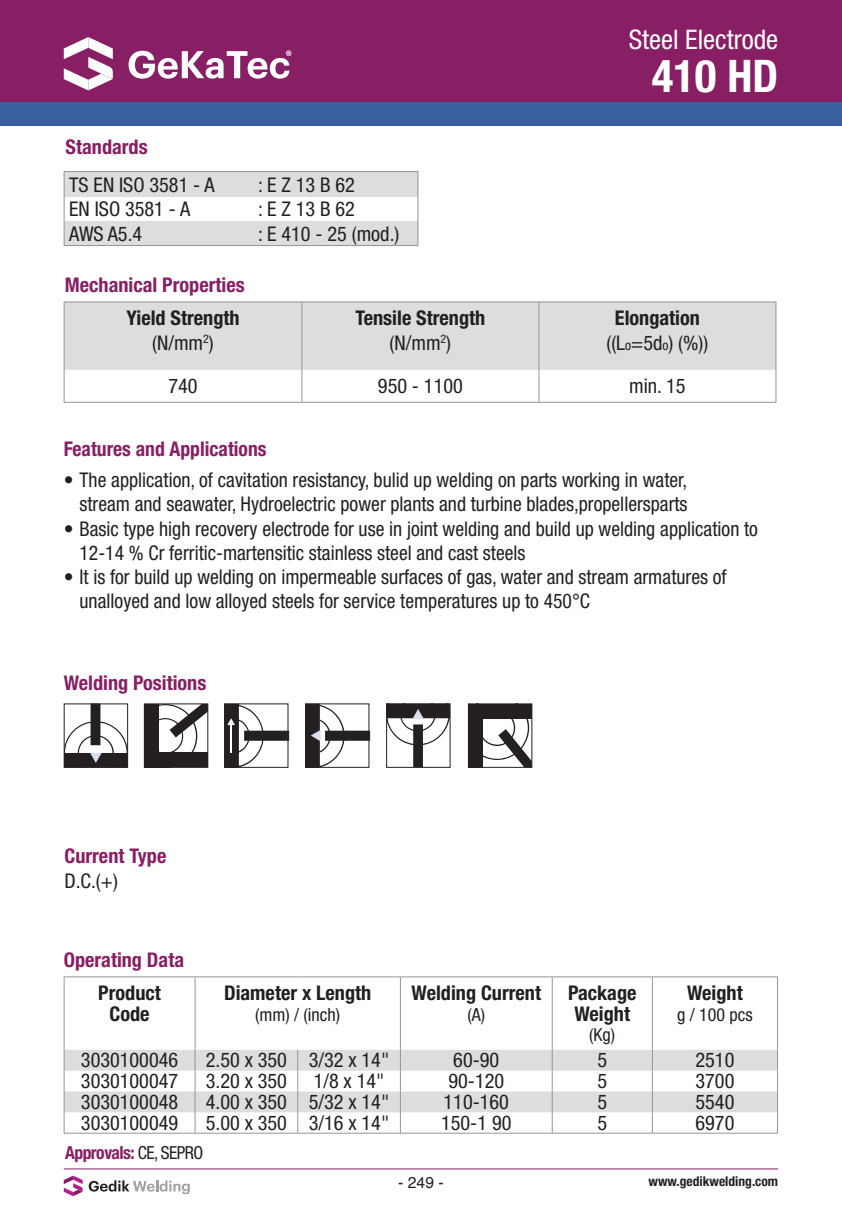
<style>
.page{position:relative;width:842px;height:1212px;background:#fff}
.page>*{position:absolute;margin:0;border:0;box-sizing:border-box;transform-origin:0 0}
.t1{font:700 condensed 45px "Helvetica Neue LT Std";color:#fff}
.t2{font:condensed 27px "Helvetica Neue LT Std";color:#fff}
.t3{font:condensed 20.25px/24.3px "Helvetica Neue LT Std";color:#231f20}
.t4{font:700 condensed 20.25px/24.3px "Helvetica Neue LT Std";color:#231f20;text-align:center}
.t5{font:700 condensed 20.25px "Helvetica Neue LT Std";color:#881f65}
.t6{font:condensed 18px "Helvetica Neue LT Std";color:#231f20}
.t7{font:700 condensed 18px "Helvetica Neue LT Std";letter-spacing:-.03em;color:#881f65}
.t8{font:15.75px "Helvetica";color:#231f20}
.t9{font:700 condensed 13.5px "Helvetica Neue LT Std";color:#231f20}
.s1{font-weight:400}
.s2{font-weight:700}
.s3{font-size:13.5px}
.s4{font-weight:400;color:#231f20}
</style>
<div class="page">
<hr style="left:64px;top:1168px;width:714px;height:1px;background:#881f65">
<svg style="left:89px;top:1180px;width:101px;height:14px"></svg>
<svg style="left:64px;top:1175px;width:19px;height:21px"></svg>
<div style="left:0;top:0;width:842px;height:102px;background:#881f65"></div>
<div style="left:0;top:102px;width:842px;height:23px;background:#3a5fa1"></div>
<div style="left:64px;top:172px;width:354px;height:25px;background:#dcdddf"></div>
<div style="left:64px;top:221px;width:354px;height:25px;background:#dcdddf"></div>
<div style="left:64px;top:171px;width:354px;height:75px;border:1px solid #939598"></div>
<svg style="left:64px;top:703px;width:64px;height:64px"></svg>
<div style="left:144px;top:703px;width:64px;height:65px;border:1px solid #241f21"></div>
<svg style="left:144px;top:704px;width:64px;height:63px"></svg>
<div style="left:224px;top:703px;width:64px;height:65px;border:1px solid #241f21"></div>
<svg style="left:225px;top:704px;width:64px;height:63px"></svg>
<hr style="left:230px;top:724px;width:2px;height:29px;background:#fff">
<div style="left:305px;top:703px;width:64px;height:65px;border:1px solid #241f21"></div>
<svg style="left:305px;top:704px;width:65px;height:63px"></svg>
<div style="left:386px;top:703px;width:64px;height:65px;border:1px solid #241f21"></div>
<svg style="left:386px;top:704px;width:64px;height:63px"></svg>
<div style="left:468px;top:703px;width:64px;height:65px;border:1px solid #241f21"></div>
<svg style="left:468px;top:704px;width:64px;height:63px"></svg>
<div style="left:65px;top:302px;width:710px;height:68px;background:#dcdddf"></div>
<hr style="left:775px;top:370px;width:1px;height:32px;background:#939598">
<hr style="left:539px;top:402px;width:237px;height:1px;background:#939598">
<hr style="left:539px;top:301px;width:237px;height:1px;background:#939598">
<hr style="left:775px;top:302px;width:1px;height:68px;background:#939598">
<hr style="left:64px;top:301px;width:238px;height:1px;background:#939598">
<hr style="left:64px;top:302px;width:1px;height:68px;background:#939598">
<hr style="left:64px;top:370px;width:1px;height:32px;background:#939598">
<hr style="left:64px;top:402px;width:238px;height:1px;background:#939598">
<hr style="left:302px;top:301px;width:237px;height:1px;background:#939598">
<hr style="left:301px;top:302px;width:1px;height:68px;background:#939598">
<hr style="left:538px;top:302px;width:1px;height:68px;background:#939598">
<hr style="left:301px;top:370px;width:1px;height:32px;background:#939598">
<hr style="left:538px;top:370px;width:1px;height:32px;background:#939598">
<hr style="left:302px;top:402px;width:237px;height:1px;background:#939598">
<svg style="left:65px;top:1050px;width:712px;height:62px;fill:#dcdddf"></svg>
<svg style="left:552px;top:1050px;width:1px;height:83px"></svg>
<svg style="left:652px;top:1050px;width:1px;height:83px"></svg>
<svg style="left:777px;top:1050px;width:1px;height:83px"></svg>
<hr style="left:400px;top:1133px;width:152px;height:1px;background:#939598">
<hr style="left:552px;top:1133px;width:100px;height:1px;background:#939598">
<hr style="left:652px;top:1133px;width:126px;height:1px;background:#939598">
<hr style="left:400px;top:976px;width:152px;height:1px;background:#939598">
<hr style="left:552px;top:976px;width:100px;height:1px;background:#939598">
<hr style="left:552px;top:977px;width:1px;height:73px;background:#939598">
<hr style="left:652px;top:976px;width:126px;height:1px;background:#939598">
<hr style="left:652px;top:977px;width:1px;height:73px;background:#939598">
<hr style="left:777px;top:977px;width:1px;height:73px;background:#939598">
<hr style="left:64px;top:976px;width:131px;height:1px;background:#939598">
<hr style="left:64px;top:977px;width:1px;height:73px;background:#939598">
<svg style="left:64px;top:1050px;width:1px;height:83px"></svg>
<hr style="left:64px;top:1133px;width:131px;height:1px;background:#939598">
<hr style="left:195px;top:976px;width:103px;height:1px;background:#939598">
<hr style="left:195px;top:977px;width:1px;height:73px;background:#939598">
<hr style="left:298px;top:976px;width:102px;height:1px;background:#939598">
<hr style="left:400px;top:977px;width:1px;height:73px;background:#939598">
<svg style="left:195px;top:1050px;width:1px;height:83px"></svg>
<svg style="left:297px;top:1050px;width:1px;height:83px"></svg>
<svg style="left:400px;top:1050px;width:1px;height:83px"></svg>
<hr style="left:195px;top:1133px;width:103px;height:1px;background:#939598">
<hr style="left:298px;top:1133px;width:102px;height:1px;background:#939598">
<svg style="left:64px;top:37px;width:49px;height:53px"></svg>
<svg style="left:129px;top:50px;width:162px;height:29px"></svg>
<p class="t5" style="left:66px;top:135px;width:84px">Standards</p>
<p class="t3" style="left:69px;top:172px;width:147px">TS EN ISO 3581 - A</p>
<p class="t3" style="left:258px;top:172px;width:98px">: E Z 13 B 62</p>
<p class="t3" style="left:69px;top:197px;width:122px">EN ISO 3581 - A</p>
<p class="t3" style="left:258px;top:197px;width:98px">: E Z 13 B 62</p>
<p class="t3" style="left:69px;top:221px;width:75px">AWS A5.4</p>
<p class="t3" style="left:258px;top:221px;width:143px">: E 410 - 25 (mod.)</p>
<h2 class="t2" style="left:629px;top:24px;width:151px">Steel Electrode</h2>
<h1 class="t1" style="left:652px;top:49px;width:128px">410 HD</h1>
<p class="t5" style="left:65px;top:273px;width:181px">Mechanical Properties</p>
<p class="t4" style="left:126px;top:306px;width:115px">Yield Strength <span class="s1">(N/mm</span><sup>2</sup><span class="s1">)</span></p>
<p class="t4" style="left:356px;top:306px;width:131px">Tensile Strength <span class="s1">(N/mm</span><sup>2</sup><span class="s1">)</span></p>
<p class="t3" style="left:606px;top:306px;width:103px;text-align:center"><span class="s2">Elongation </span>((L<span class="s3">o</span>=5d<span class="s3">o</span>) (%))</p>
<p class="t3" style="left:168px;top:374px;width:31px">740</p>
<p class="t3" style="left:378px;top:374px;width:86px">950 - 1100</p>
<p class="t3" style="left:629px;top:374px;width:58px">min. 15</p>
<p class="t5" style="left:64px;top:437px;width:204px">Features and Applications</p>
<p class="t3" style="left:64px;top:467px;width:625px;text-align:right">• The application, of cavitation resistancy, bulid up welding on parts working in water, stream and seawater, Hydroelectric power plants and turbine blades,propellersparts</p>
<p class="t3" style="left:80px;top:516px;width:680px;text-indent:-16px">• Basic type high recovery electrode for use in joint welding and build up welding application to<br>12-14 % Cr ferritic-martensitic stainless steel and cast steels</p>
<p class="t3" style="left:80px;top:565px;width:649px;text-indent:-16px">• It is for build up welding on impermeable surfaces of gas, water and stream armatures of unalloyed and low alloyed steels for service temperatures up to 450°C</p>
<p class="t5" style="left:64px;top:671px;width:144px">Welding Positions</p>
<p class="t5" style="left:64px;top:844px;width:103px">Current Type</p>
<p class="t3" style="left:64px;top:868px;width:55px">D.C.(+)</p>
<p class="t5" style="left:64px;top:947px;width:122px">Operating Data</p>
<p class="t4" style="left:98px;top:983px;width:64px;line-height:20.2px">Product<br>Code</p>
<p class="t4" style="left:224px;top:981px;width:149px">Diameter x Length</p>
<p class="t6" style="left:255px;top:1003px;width:86px">(mm) / (inch)</p>
<p class="t4" style="left:412px;top:981px;width:131px">Welding Current</p>
<p class="t6" style="left:467px;top:1003px;width:19px">(A)</p>
<p class="t4" style="left:568px;top:983px;width:70px;line-height:20.2px">Package<br>Weight</p>
<p class="t6" style="left:589px;top:1024px;width:28px">(Kg)</p>
<p class="t4" style="left:687px;top:981px;width:57px">Weight</p>
<p class="t6" style="left:677px;top:1003px;width:77px">g / 100 pcs</p>
<p class="t3" style="left:81px;top:1048px;width:99px">3030100046</p>
<p class="t3" style="left:206px;top:1048px;width:185px">2.50 x 350 3/32 x 14"</p>
<p class="t3" style="left:453px;top:1048px;width:48px">60-90</p>
<p class="t3" style="left:597px;top:1048px;width:11px">5</p>
<p class="t3" style="left:695px;top:1048px;width:40px">2510</p>
<p class="t3" style="left:81px;top:1069px;width:99px">3030100047</p>
<p class="t3" style="left:206px;top:1069px;width:83px">3.20 x 350</p>
<p class="t3" style="left:314px;top:1069px;width:72px">1/8 x 14"</p>
<p class="t3" style="left:448px;top:1069px;width:57px">90-120</p>
<p class="t3" style="left:597px;top:1069px;width:11px">5</p>
<p class="t3" style="left:695px;top:1069px;width:40px">3700</p>
<p class="t3" style="left:81px;top:1089px;width:99px">3030100048</p>
<p class="t3" style="left:206px;top:1089px;width:185px">4.00 x 350 5/32 x 14"</p>
<p class="t3" style="left:444px;top:1089px;width:67px">110-160</p>
<p class="t3" style="left:597px;top:1089px;width:11px">5</p>
<p class="t3" style="left:695px;top:1089px;width:40px">5540</p>
<p class="t3" style="left:81px;top:1110px;width:99px">3030100049</p>
<p class="t3" style="left:206px;top:1110px;width:185px">5.00 x 350 3/16 x 14"</p>
<p class="t3" style="left:441px;top:1110px;width:72px">150-1 90</p>
<p class="t3" style="left:597px;top:1110px;width:11px">5</p>
<p class="t3" style="left:695px;top:1110px;width:40px">6970</p>
<p class="t7" style="left:65px;top:1141px;width:140px">Approvals: <span class="s4">CE, SEPRO</span></p>
<p class="t8" style="left:398px;top:1170px;width:47px">- 249 -</p>
<p class="t9" style="left:648px;top:1173px;width:131px">www.gedikwelding.com</p>
</div>
